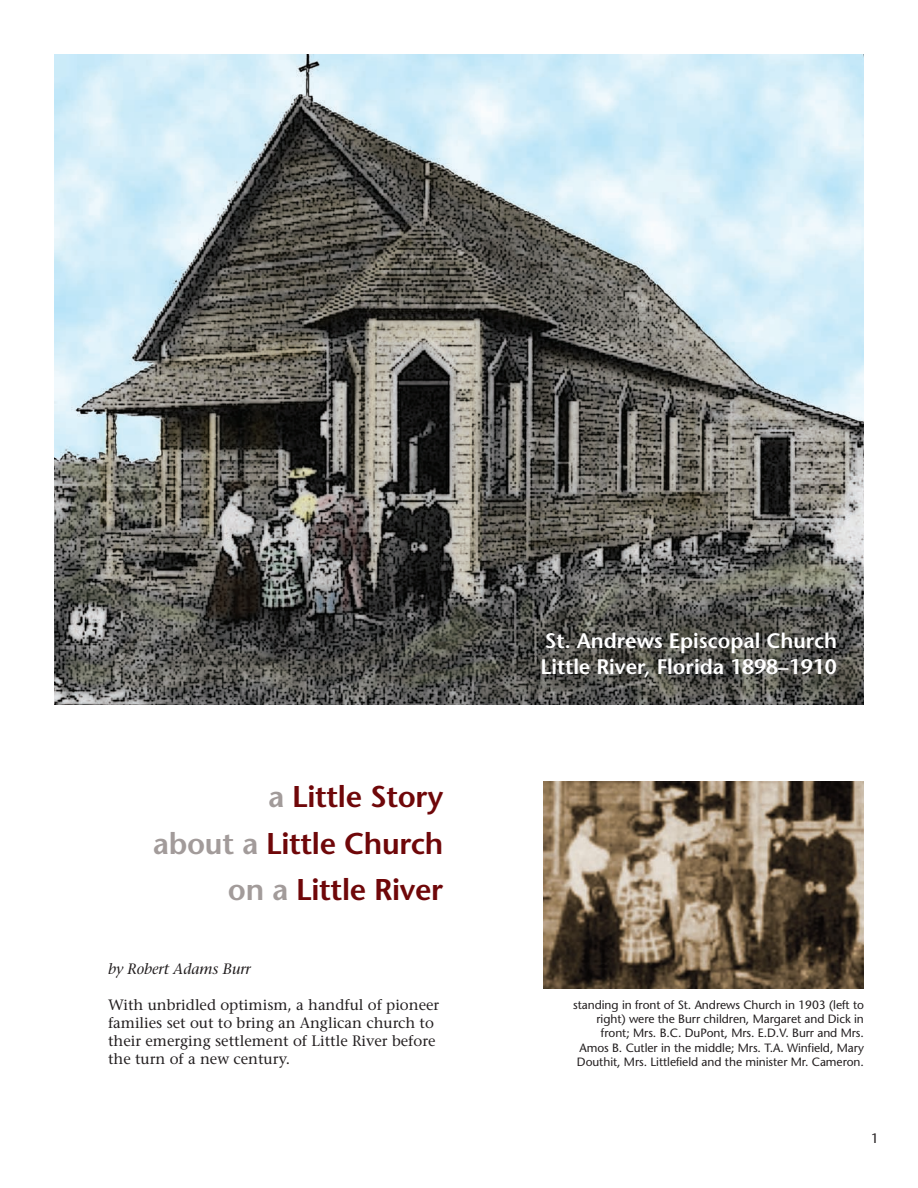
<style>
.page{position:relative;width:918px;height:1188px;background:#fff}
.page>*{position:absolute;margin:0;border:0;box-sizing:border-box;transform-origin:0 0}
.t1{font:600 30px/46.5px "Stone Sans";letter-spacing:-.01em;color:#6f0709;text-align:right}
.t2{font:600 21px/25.2px "Stone Sans";color:#fff}
.t3{font:15px/18px "Stone Serif";color:#231f20}
.t4{font:italic 15px "Stone Serif";color:#231f20}
.t5{font:13.5px "Stone Sans";color:#231f20}
.t6{font:12px/14.4px "Stone Sans";letter-spacing:-.005em;color:#231f20;text-align:right}
.s1{color:#a29b9a}
</style>
<div class="page">
<img style="left:54px;top:54px;width:810px;height:650px">
<img style="left:543px;top:782px;width:321px;height:206px">
<h2 class="t2" style="left:540px;top:631px;width:298px">St. Andrews Episcopal Church<br>Little River, Florida 1898–1910</h2>
<h1 class="t1" style="left:153px;top:777px;width:292px"><span class="s1">a</span> Little Story<br><span class="s1">about a</span> Little Church <span class="s1">on a</span> Little River</h1>
<p class="t4" style="left:108px;top:963px;width:144px">by Robert Adams Burr</p>
<p class="t3" style="left:108px;top:997px;width:333px">With unbridled optimism, a handful of pioneer families set out to bring an Anglican church to their emerging settlement of Little River before the turn of a new century.</p>
<p class="t6" style="left:573px;top:998px;width:292px">standing in front of St. Andrews Church in 1903 (left to right) were the Burr children, Margaret and Dick in front; Mrs. B.C. DuPont, Mrs. E.D.V. Burr and Mrs.<br>Amos B. Cutler in the middle; Mrs. T.A. Winfield, Mary Douthit, Mrs. Littlefield and the minister Mr. Cameron.</p>
<p class="t5" style="left:871px;top:1133px;width:9px">1</p>
</div>
